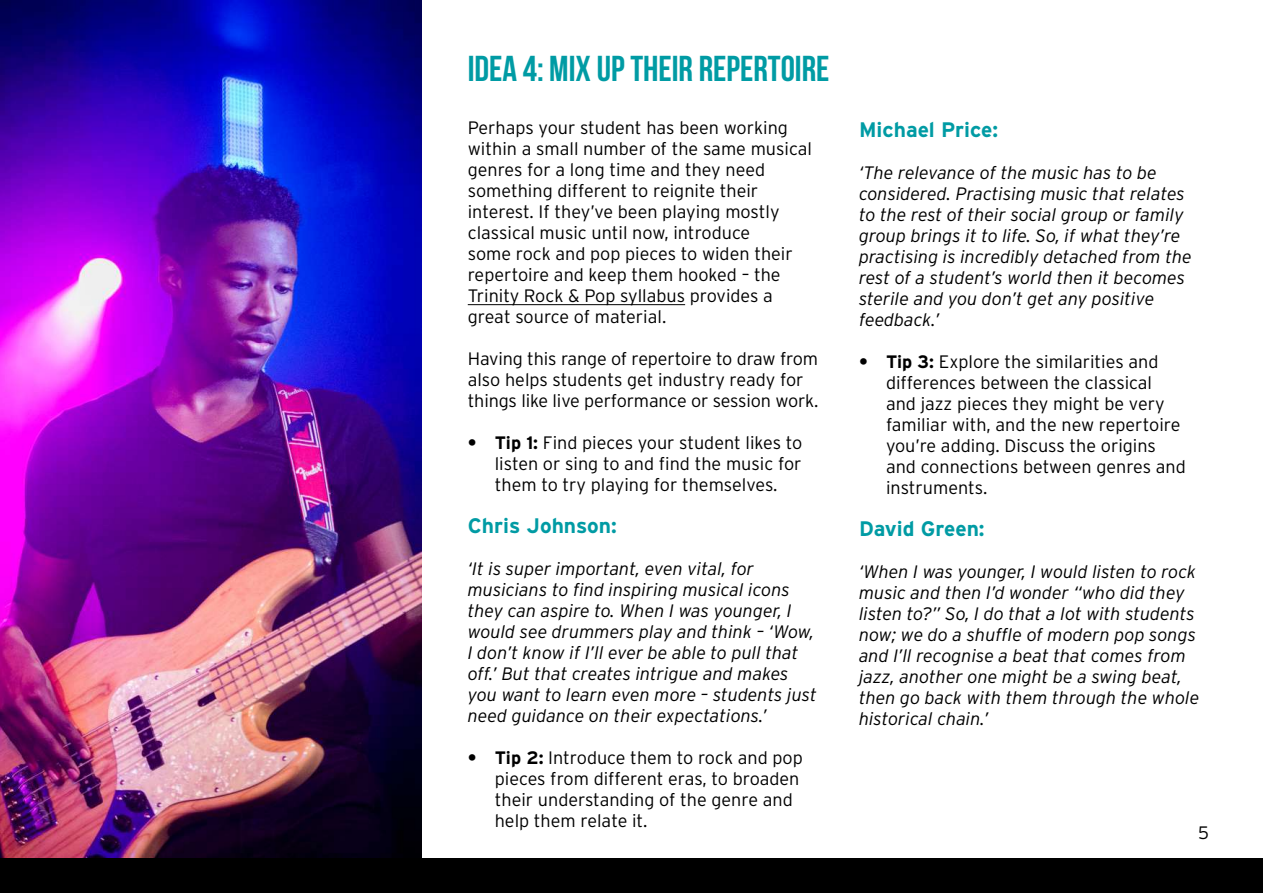
<style>
.page{position:relative;width:1263px;height:893px;background:#fff}
.page>*{position:absolute;margin:0;border:0;box-sizing:border-box;transform-origin:0 0}
.t1{font:700 36px "Bebas Neue";color:#009ba4}
.t2{font:700 21px "Interstate";color:#009ba4}
.t3{font:300 18px/21px "Interstate";color:#000}
.t4{font:italic 300 18px/21px "Interstate";color:#000}
.s1{font-weight:700}
</style>
<div class="page">
<img style="left:0;top:0;width:422px;height:859px">
<hr style="left:468px;top:304px;width:217px;height:1px;background:#000">
<div style="left:0;top:859px;width:1263px;height:34px;background:#000"></div>
<h1 class="t1" style="left:468px;top:49px;width:363px">IDEA 4: MIX UP THEIR REPERTOIRE</h1>
<p class="t3" style="left:468px;top:117px;width:346px">Perhaps your student has been working within a small number of the same musical genres for a long time and they need something different to reignite their interest. If they’ve been playing mostly classical music until now, introduce<br>some rock and pop pieces to widen their repertoire and keep them hooked – the Trinity Rock &amp; Pop syllabus provides a great source of material.</p>
<p class="t3" style="left:468px;top:348px;width:352px">Having this range of repertoire to draw from also helps students get industry ready for things like live performance or session work.</p>
<p class="t3" style="left:495px;top:432px;width:309px;text-align:justify;text-indent:-27px"><span class="s1">• Tip 1:</span> Find pieces your student likes to listen or sing to and find the music for them to try playing for themselves.</p>
<p class="t2" style="left:468px;top:514px;width:151px">Chris Johnson:</p>
<p class="t4" style="left:468px;top:558px;width:350px">‘It is super important, even vital, for musicians to find inspiring musical icons they can aspire to. When I was younger, I would see drummers play and think – ‘Wow, I don’t know if I’ll ever be able to pull that off.’ But that creates intrigue and makes you want to learn even more – students just need guidance on their expectations.’</p>
<p class="t3" style="left:495px;top:747px;width:309px;text-indent:-27px"><span class="s1">• Tip 2:</span> Introduce them to rock and pop pieces from different eras, to broaden their understanding of the genre and help them relate it.</p>
<p class="t2" style="left:859px;top:118px;width:141px">Michael Price:</p>
<p class="t4" style="left:859px;top:162px;width:334px">‘The relevance of the music has to be considered. Practising music that relates to the rest of their social group or family group brings it to life. So, if what they’re practising is incredibly detached from the rest of a student’s world then it becomes sterile and you don’t get any positive feedback.’</p>
<p class="t3" style="left:886px;top:351px;width:301px;text-indent:-27px"><span class="s1">• Tip 3:</span> Explore the similarities and differences between the classical and jazz pieces they might be very familiar with, and the new repertoire you’re adding. Discuss the origins and connections between genres and instruments.</p>
<p class="t2" style="left:859px;top:517px;width:127px">David Green:</p>
<p class="t4" style="left:859px;top:561px;width:342px">‘When I was younger, I would listen to rock music and then I’d wonder “who did they listen to?” So, I do that a lot with students now; we do a shuffle of modern pop songs and I’ll recognise a beat that comes from jazz, another one might be a swing beat, then go back with them through the whole historical chain.’</p>
<p class="t3" style="left:1198px;top:822px;width:12px">5</p>
</div>
